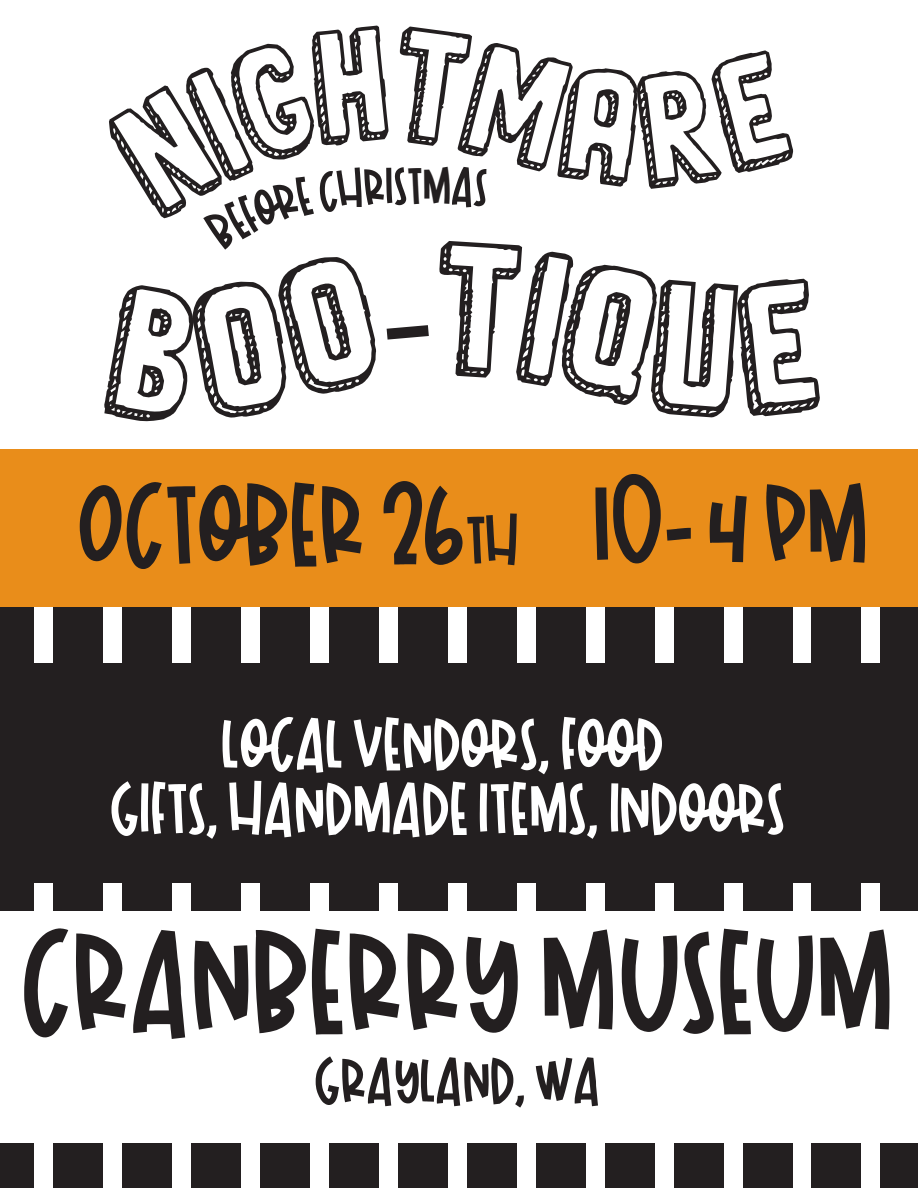
<style>
.page{position:relative;width:918px;height:1188px;background:#fff}
.page>*{position:absolute;margin:0;border:0;box-sizing:border-box;transform-origin:0 0}
.t1{font:133.5px "Chiffon";color:#231f20}
.t2{font:106.5px "Chiffon";color:#231f20}
.t3{font:67.5px/64.5px "Chiffon";color:#fff;text-align:center}
.t4{font:60px "Chiffon";color:#231f20}
.t5{font:49.5px "Chiffon";color:#231f20}
.s1{font-size:64.5px}
</style>
<div class="page">
<div style="left:0;top:603px;width:33px;height:585px;background:#231f20"></div>
<div style="left:53px;top:603px;width:49px;height:585px;background:#231f20"></div>
<div style="left:122px;top:603px;width:49px;height:585px;background:#231f20"></div>
<div style="left:191px;top:603px;width:49px;height:585px;background:#231f20"></div>
<div style="left:260px;top:603px;width:49px;height:585px;background:#231f20"></div>
<div style="left:329px;top:603px;width:49px;height:585px;background:#231f20"></div>
<div style="left:398px;top:603px;width:49px;height:585px;background:#231f20"></div>
<div style="left:467px;top:603px;width:49px;height:585px;background:#231f20"></div>
<div style="left:536px;top:603px;width:49px;height:585px;background:#231f20"></div>
<div style="left:605px;top:603px;width:49px;height:585px;background:#231f20"></div>
<div style="left:674px;top:603px;width:49px;height:585px;background:#231f20"></div>
<div style="left:743px;top:603px;width:49px;height:585px;background:#231f20"></div>
<div style="left:812px;top:603px;width:49px;height:585px;background:#231f20"></div>
<div style="left:881px;top:603px;width:37px;height:585px;background:#231f20"></div>
<div style="left:0;top:449px;width:918px;height:158px;background:#e98d1a"></div>
<div style="left:0;top:663px;width:918px;height:220px;background:#231f20"></div>
<div style="left:0;top:911px;width:918px;height:232px;background:#fff"></div>
<p class="t5" style="left:407px;top:155px;width:46px">TM</p>
<h2 class="t2" style="left:78px;top:459px;width:793px">OCTOBER 26<span class="s1">TH</span> 10-4 PM</h2>
<p class="t3" style="left:109px;top:712px;width:677px">LOCAL VENDORS, FOOD<br>GIFTS, HANDMADE ITEMS, INDOORS</p>
<h1 class="t1" style="left:21px;top:899px;width:874px">CRANBERRY MUSEUM</h1>
<p class="t4" style="left:314px;top:1043px;width:288px">GRAYLAND, WA</p>
</div>
